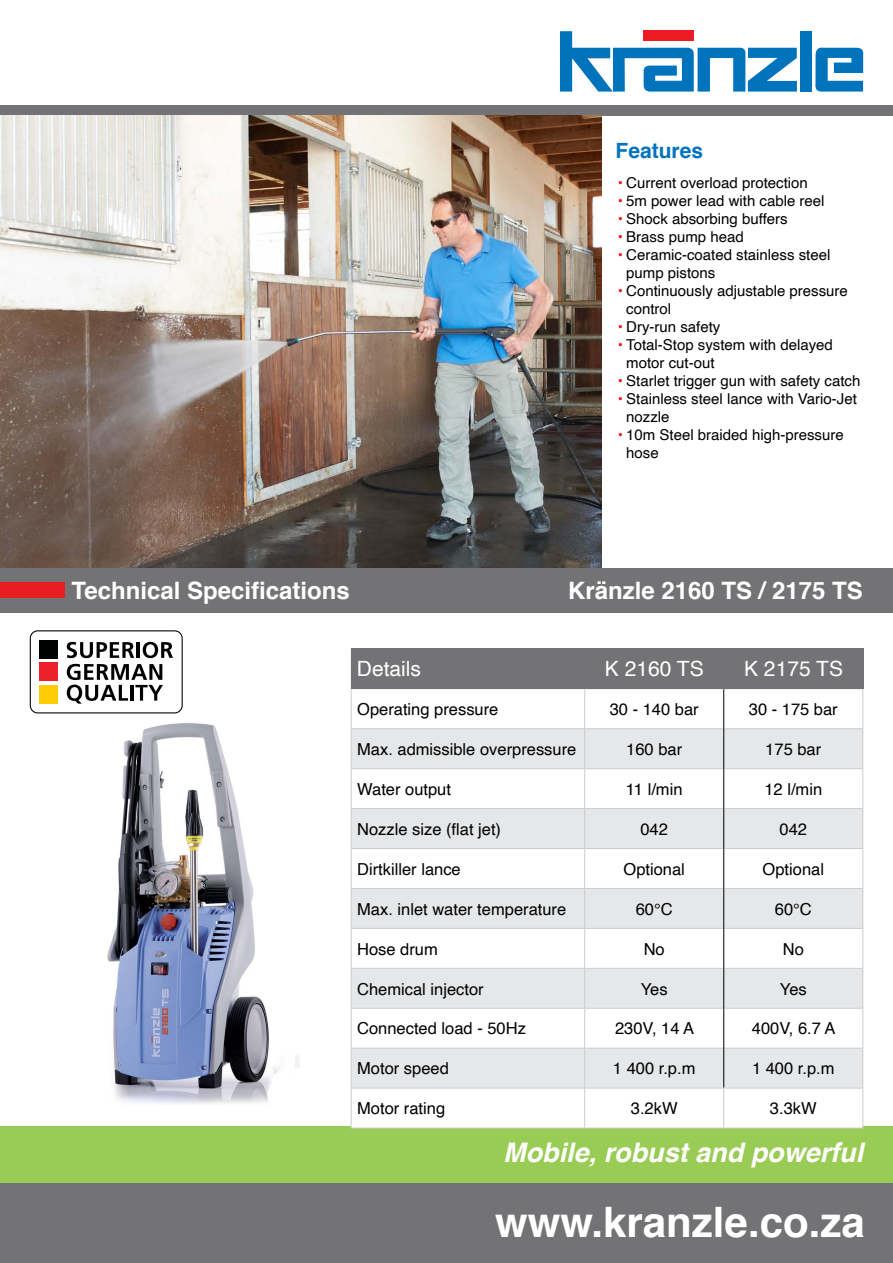
<style>
.page{position:relative;width:893px;height:1263px;background:#fff}
.page>*{position:absolute;margin:0;border:0;box-sizing:border-box;transform-origin:0 0}
.t1{font:700 42px "Helvetica";color:#fff}
.t2{font:italic 700 27px "Helvetica";color:#fff}
.t3{font:700 24px "Helvetica";color:#fff}
.t4{font:21px "Helvetica";color:#fff}
.t5{font:700 21px "Helvetica";color:#0073bd}
.t6{font:16.5px "Helvetica";color:#000}
.t7{font:15px/18px "Helvetica";color:#000}
.s1{color:#ed1c24}
</style>
<div class="page">
<div style="left:0;top:105px;width:893px;height:10px;background:#737375"></div>
<div style="left:0;top:1182px;width:893px;height:81px;background:#737375"></div>
<div style="left:0;top:1126px;width:893px;height:56px;background:#99cc54"></div>
<div style="left:0;top:568px;width:893px;height:44px;background:#737375"></div>
<div style="left:0;top:582px;width:64px;height:16px;background:#e81f21"></div>
<div style="left:643px;top:30px;width:51px;height:10px;background:#ed1c24"></div>
<svg style="left:560px;top:31px;width:237px;height:61px"></svg>
<div style="left:800px;top:31px;width:12px;height:61px;background:#0073bd"></div>
<svg style="left:815px;top:47px;width:49px;height:45px"></svg>
<img style="left:0;top:115px;width:602px;height:453px">
<img style="left:107px;top:722px;width:192px;height:382px">
<svg style="left:30px;top:630px;width:153px;height:83px"></svg>
<div style="left:39px;top:641px;width:19px;height:18px;background:#000101"></div>
<div style="left:39px;top:663px;width:19px;height:18px;background:#ed2129"></div>
<div style="left:39px;top:685px;width:19px;height:18px;background:#fdce07"></div>
<svg style="left:352px;top:689px;width:510px;height:439px"></svg>
<svg style="left:352px;top:729px;width:510px;height:359px;fill:#e6e7e8"></svg>
<hr style="left:584px;top:689px;width:1px;height:39px;background:#ccc">
<hr style="left:351px;top:728px;width:234px;height:1px;background:#ccc">
<hr style="left:585px;top:728px;width:139px;height:1px;background:#ccc">
<hr style="left:584px;top:729px;width:1px;height:39px;background:#ccc">
<hr style="left:724px;top:728px;width:139px;height:1px;background:#ccc">
<hr style="left:351px;top:768px;width:234px;height:1px;background:#ccc">
<hr style="left:585px;top:768px;width:139px;height:1px;background:#ccc">
<hr style="left:584px;top:769px;width:1px;height:39px;background:#ccc">
<hr style="left:724px;top:768px;width:139px;height:1px;background:#ccc">
<hr style="left:351px;top:808px;width:234px;height:1px;background:#ccc">
<hr style="left:585px;top:808px;width:139px;height:1px;background:#ccc">
<hr style="left:584px;top:809px;width:1px;height:39px;background:#ccc">
<hr style="left:724px;top:808px;width:139px;height:1px;background:#ccc">
<hr style="left:351px;top:848px;width:234px;height:1px;background:#ccc">
<hr style="left:585px;top:848px;width:139px;height:1px;background:#ccc">
<hr style="left:584px;top:849px;width:1px;height:39px;background:#ccc">
<hr style="left:724px;top:848px;width:139px;height:1px;background:#ccc">
<hr style="left:351px;top:888px;width:234px;height:1px;background:#ccc">
<hr style="left:585px;top:888px;width:139px;height:1px;background:#ccc">
<hr style="left:584px;top:889px;width:1px;height:39px;background:#ccc">
<hr style="left:724px;top:888px;width:139px;height:1px;background:#ccc">
<hr style="left:351px;top:928px;width:234px;height:1px;background:#ccc">
<hr style="left:585px;top:928px;width:139px;height:1px;background:#ccc">
<hr style="left:584px;top:929px;width:1px;height:39px;background:#ccc">
<hr style="left:724px;top:928px;width:139px;height:1px;background:#ccc">
<hr style="left:351px;top:968px;width:234px;height:1px;background:#ccc">
<hr style="left:585px;top:968px;width:139px;height:1px;background:#ccc">
<hr style="left:584px;top:969px;width:1px;height:39px;background:#ccc">
<hr style="left:724px;top:968px;width:139px;height:1px;background:#ccc">
<hr style="left:351px;top:1008px;width:234px;height:1px;background:#ccc">
<hr style="left:585px;top:1008px;width:139px;height:1px;background:#ccc">
<hr style="left:584px;top:1008px;width:1px;height:40px;background:#ccc">
<hr style="left:724px;top:1008px;width:139px;height:1px;background:#ccc">
<hr style="left:351px;top:1048px;width:234px;height:1px;background:#ccc">
<hr style="left:585px;top:1048px;width:139px;height:1px;background:#ccc">
<hr style="left:584px;top:1048px;width:1px;height:40px;background:#ccc">
<hr style="left:724px;top:1048px;width:139px;height:1px;background:#ccc">
<hr style="left:723px;top:1048px;width:1px;height:40px;background:#000">
<hr style="left:862px;top:1048px;width:1px;height:40px;background:#ccc">
<hr style="left:351px;top:1048px;width:1px;height:40px;background:#ccc">
<hr style="left:351px;top:969px;width:1px;height:39px;background:#ccc">
<hr style="left:723px;top:968px;width:1px;height:40px;background:#000">
<hr style="left:862px;top:969px;width:1px;height:39px;background:#ccc">
<hr style="left:723px;top:888px;width:1px;height:40px;background:#000">
<hr style="left:862px;top:889px;width:1px;height:39px;background:#ccc">
<hr style="left:351px;top:889px;width:1px;height:39px;background:#ccc">
<hr style="left:723px;top:808px;width:1px;height:40px;background:#000">
<hr style="left:862px;top:809px;width:1px;height:39px;background:#ccc">
<hr style="left:351px;top:809px;width:1px;height:39px;background:#ccc">
<hr style="left:723px;top:729px;width:1px;height:40px;background:#000">
<hr style="left:862px;top:729px;width:1px;height:39px;background:#ccc">
<hr style="left:351px;top:729px;width:1px;height:39px;background:#ccc">
<hr style="left:723px;top:1008px;width:1px;height:40px;background:#000">
<hr style="left:862px;top:1008px;width:1px;height:40px;background:#ccc">
<hr style="left:351px;top:1008px;width:1px;height:40px;background:#ccc">
<hr style="left:723px;top:928px;width:1px;height:40px;background:#000">
<hr style="left:862px;top:929px;width:1px;height:39px;background:#ccc">
<hr style="left:351px;top:929px;width:1px;height:39px;background:#ccc">
<hr style="left:723px;top:848px;width:1px;height:40px;background:#000">
<hr style="left:862px;top:849px;width:1px;height:39px;background:#ccc">
<hr style="left:351px;top:849px;width:1px;height:39px;background:#ccc">
<hr style="left:723px;top:769px;width:1px;height:39px;background:#000">
<hr style="left:862px;top:769px;width:1px;height:39px;background:#ccc">
<hr style="left:351px;top:769px;width:1px;height:39px;background:#ccc">
<hr style="left:723px;top:689px;width:1px;height:40px;background:#000">
<hr style="left:862px;top:689px;width:1px;height:39px;background:#ccc">
<hr style="left:351px;top:689px;width:1px;height:39px;background:#ccc">
<hr style="left:585px;top:1088px;width:139px;height:1px;background:#ccc">
<hr style="left:585px;top:1128px;width:139px;height:1px;background:#ccc">
<hr style="left:724px;top:1088px;width:139px;height:1px;background:#ccc">
<hr style="left:723px;top:1088px;width:1px;height:40px;background:#ccc">
<hr style="left:862px;top:1088px;width:1px;height:40px;background:#ccc">
<hr style="left:724px;top:1128px;width:139px;height:1px;background:#ccc">
<hr style="left:351px;top:1088px;width:234px;height:1px;background:#ccc">
<hr style="left:351px;top:1088px;width:1px;height:40px;background:#ccc">
<hr style="left:584px;top:1088px;width:1px;height:40px;background:#ccc">
<hr style="left:351px;top:1128px;width:234px;height:1px;background:#ccc">
<div style="left:351px;top:648px;width:512px;height:41px;background:#737375"></div>
<h3 class="t5" style="left:615px;top:133px;width:89px">Features</h3>
<p class="t7" style="left:618px;top:174px;width:192px"><span class="s1">•</span> Current overload protection</p>
<p class="t7" style="left:618px;top:192px;width:208px"><span class="s1">•</span> 5m power lead with cable reel</p>
<p class="t7" style="left:618px;top:210px;width:172px"><span class="s1">•</span> Shock absorbing buffers</p>
<p class="t7" style="left:618px;top:228px;width:128px"><span class="s1">•</span> Brass pump head</p>
<p class="t7" style="left:626px;top:246px;width:206px;text-indent:-9px"><span class="s1">•</span> Ceramic-coated stainless steel pump pistons</p>
<p class="t7" style="left:626px;top:282px;width:223px;text-indent:-9px"><span class="s1">•</span> Continuously adjustable pressure control</p>
<p class="t7" style="left:618px;top:318px;width:104px"><span class="s1">•</span> Dry-run safety</p>
<p class="t7" style="left:626px;top:336px;width:208px;text-indent:-9px"><span class="s1">•</span> Total-Stop system with delayed motor cut-out</p>
<p class="t7" style="left:618px;top:372px;width:244px"><span class="s1">•</span> Starlet trigger gun with safety catch</p>
<p class="t7" style="left:626px;top:390px;width:232px;text-indent:-9px"><span class="s1">•</span> Stainless steel lance with Vario-Jet nozzle</p>
<p class="t7" style="left:626px;top:426px;width:219px;text-indent:-9px"><span class="s1">•</span> 10m Steel braided high-pressure hose</p>
<h3 class="t3" style="left:72px;top:571px;width:280px">Technical Specifications</h3>
<h3 class="t3" style="left:568px;top:571px;width:296px">Kränzle 2160 TS / 2175 TS</h3>
<h3 class="t4" style="left:357px;top:652px;width:66px">Details</h3>
<h3 class="t4" style="left:605px;top:652px;width:100px">K 2160 TS</h3>
<h3 class="t4" style="left:744px;top:652px;width:100px">K 2175 TS</h3>
<p class="t6" style="left:357px;top:696px;width:143px">Operating pressure</p>
<p class="t6" style="left:610px;top:696px;width:90px">30 - 140 bar</p>
<p class="t6" style="left:749px;top:696px;width:90px">30 - 175 bar</p>
<p class="t6" style="left:357px;top:736px;width:221px">Max. admissible overpressure</p>
<p class="t6" style="left:626px;top:736px;width:57px">160 bar</p>
<p class="t6" style="left:765px;top:736px;width:57px">175 bar</p>
<p class="t6" style="left:357px;top:776px;width:95px">Water output</p>
<p class="t6" style="left:626px;top:776px;width:58px">11 l/min</p>
<p class="t6" style="left:764px;top:776px;width:59px">12 l/min</p>
<p class="t6" style="left:357px;top:816px;width:145px">Nozzle size (flat jet)</p>
<p class="t6" style="left:640px;top:816px;width:29px">042</p>
<p class="t6" style="left:779px;top:816px;width:29px">042</p>
<p class="t6" style="left:357px;top:856px;width:105px">Dirtkiller lance</p>
<p class="t6" style="left:623px;top:856px;width:63px">Optional</p>
<p class="t6" style="left:763px;top:856px;width:63px">Optional</p>
<p class="t6" style="left:357px;top:896px;width:211px">Max. inlet water temperature</p>
<p class="t6" style="left:636px;top:896px;width:38px">60°C</p>
<p class="t6" style="left:775px;top:896px;width:38px">60°C</p>
<p class="t6" style="left:357px;top:936px;width:82px">Hose drum</p>
<p class="t6" style="left:644px;top:936px;width:23px">No</p>
<p class="t6" style="left:783px;top:936px;width:23px">No</p>
<p class="t6" style="left:357px;top:976px;width:128px">Chemical injector</p>
<p class="t6" style="left:641px;top:976px;width:28px">Yes</p>
<p class="t6" style="left:780px;top:976px;width:28px">Yes</p>
<p class="t6" style="left:357px;top:1016px;width:170px">Connected load - 50Hz</p>
<p class="t6" style="left:615px;top:1016px;width:81px">230V, 14 A</p>
<p class="t6" style="left:752px;top:1016px;width:85px">400V, 6.7 A</p>
<p class="t6" style="left:357px;top:1056px;width:93px">Motor speed</p>
<p class="t6" style="left:613px;top:1056px;width:84px">1 400 r.p.m</p>
<p class="t6" style="left:752px;top:1056px;width:84px">1 400 r.p.m</p>
<p class="t6" style="left:357px;top:1096px;width:90px">Motor rating</p>
<p class="t6" style="left:631px;top:1096px;width:48px">3.2kW</p>
<p class="t6" style="left:770px;top:1096px;width:48px">3.3kW</p>
<h2 class="t2" style="left:503px;top:1130px;width:362px">Mobile, robust and powerful</h2>
<h1 class="t1" style="left:495px;top:1189px;width:371px">www.kranzle.co.za</h1>
</div>
